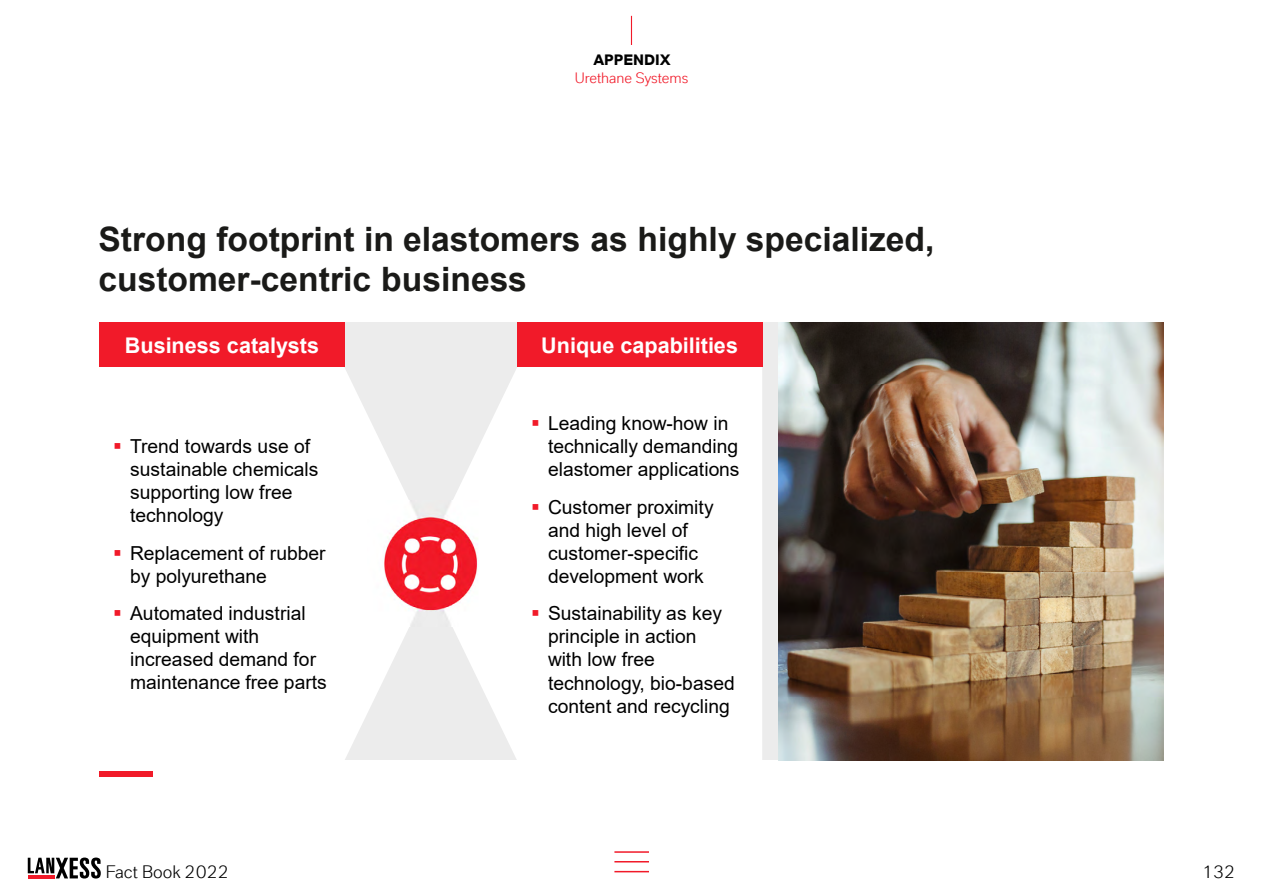
<style>
.page{position:relative;width:1263px;height:893px;background:#fff}
.page>*{position:absolute;margin:0;border:0;box-sizing:border-box;transform-origin:0 0}
.t1{font:700 33.6px/40.3px "Arial";color:#1a1a18}
.t2{font:700 21.6px "Arial";color:#fff}
.t3{font:19.35px/23.1px "Arial";color:#000}
.t4{font:18px "Lanxess Global";color:#000}
.Factbook_Textkästche{font:15px "Lanxess Global";color:#f11a29}
.Factbook_Textkästche-2{font:700 15px "Lanxess Global";color:#000}
.s1{color:#f11a29}
</style>
<div class="page">
<hr style="left:614px;top:851px;width:35px;height:2px;background:#f11a29">
<hr style="left:614px;top:861px;width:35px;height:1px;background:#f11a29">
<hr style="left:614px;top:871px;width:35px;height:1px;background:#f11a29">
<svg style="left:28px;top:857px;width:73px;height:21px"></svg>
<svg style="left:631px;top:16px;width:1px;height:29px"></svg>
<div style="left:100px;top:771px;width:53px;height:6px;background:#f11a29"></div>
<div style="left:100px;top:322px;width:1063px;height:438px;background:#ececec"></div>
<img style="left:778px;top:322px;width:385px;height:438px">
<svg style="left:99px;top:366px;width:311px;height:394px;background:#fdfdfd"></svg>
<svg style="left:452px;top:367px;width:310px;height:393px;background:#fdfdfd"></svg>
<div style="left:517px;top:322px;width:245px;height:45px;background:#f11a29"></div>
<img style="left:368px;top:501px;width:126px;height:126px">
<div style="left:100px;top:322px;width:245px;height:45px;background:#f11a29"></div>
<p class="Factbook_Textkästche-2" style="left:593px;top:51px;width:79px">APPENDIX</p>
<p class="Factbook_Textkästche" style="left:575px;top:69px;width:115px">Urethane Systems</p>
<p class="t1" style="left:98px;top:219px;width:837px">Strong footprint in elastomers as highly specialized, customer-centric business</p>
<p class="t2" style="left:125px;top:330px;width:196px">Business catalysts</p>
<p class="t2" style="left:541px;top:330px;width:198px">Unique capabilities</p>
<p class="t3" style="left:130px;top:434px;width:190px;text-indent:-17px"><span class="s1">▪</span> Trend towards use of sustainable chemicals supporting low free technology</p>
<p class="t3" style="left:130px;top:541px;width:197px;text-indent:-17px"><span class="s1">▪</span> Replacement of rubber by polyurethane</p>
<p class="t3" style="left:130px;top:602px;width:198px;text-indent:-17px"><span class="s1">▪</span> Automated industrial equipment with increased demand for maintenance free parts</p>
<p class="t3" style="left:548px;top:411px;width:193px;text-indent:-17px"><span class="s1">▪</span> Leading know-how in technically demanding elastomer applications</p>
<p class="t3" style="left:531px;top:495px;width:184px;text-align:center"><span class="s1">▪</span> Customer proximity and high level of customer-specific development work</p>
<p class="t3" style="left:548px;top:602px;width:188px;text-indent:-17px"><span class="s1">▪</span> Sustainability as key principle in action with low free technology, bio-based content and recycling</p>
<p class="t4" style="left:106px;top:861px;width:125px">Fact Book 2022</p>
<p class="t4" style="left:1202px;top:861px;width:35px">132</p>
</div>
